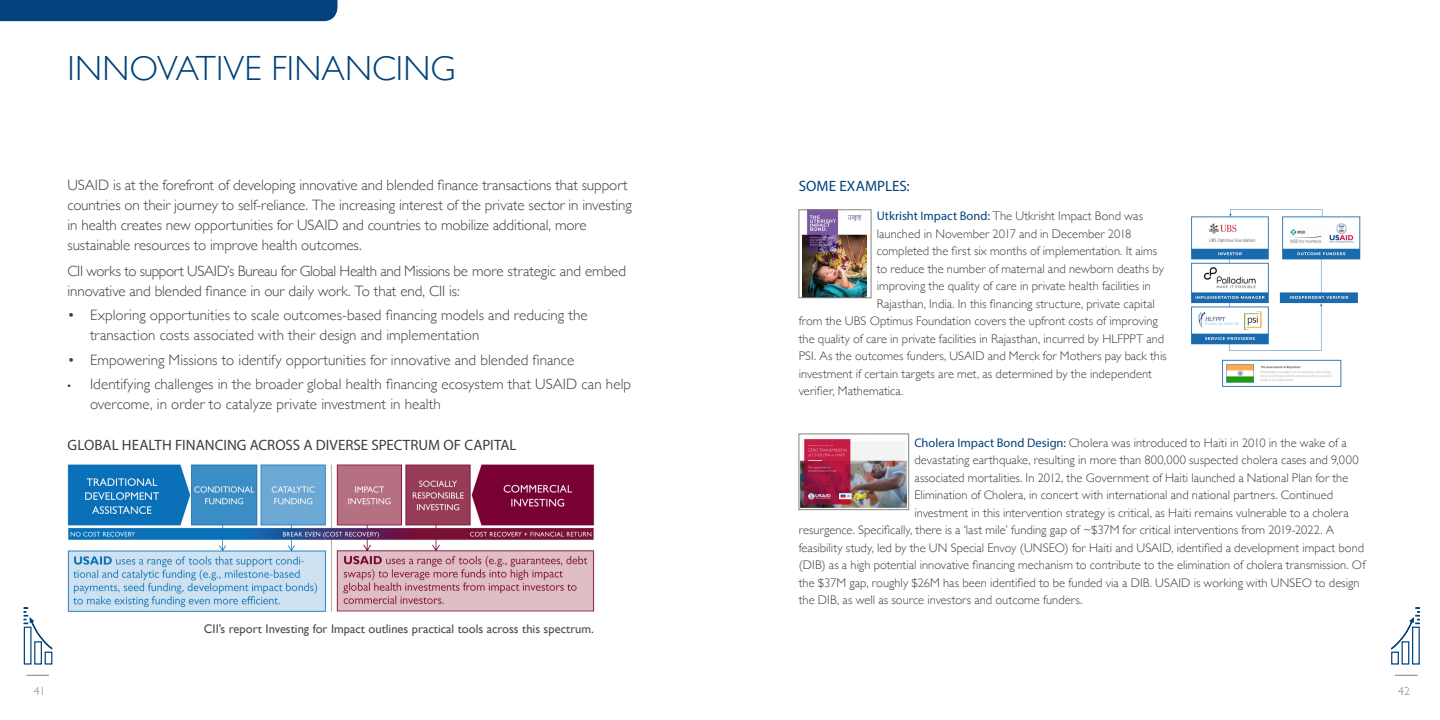
<style>
.page{position:relative;width:1440px;height:720px;background:#fff}
.page>*{position:absolute;margin:0;border:0;box-sizing:border-box;transform-origin:0 0}
.Title_Main{font:300 35px "Gill Sans";letter-spacing:.005em;color:#01427c}
.Leading_Large{font:300 15px/20px "Gill Sans";letter-spacing:-.005em;color:#3e3e3f}
.Leading_Large-2{font:15px "Myriad Pro";letter-spacing:-.005em;color:#3e3e3f}
.Leading_Large-3{font:15px "Myriad Pro";letter-spacing:.005em;color:#01427c}
.Leading_Large-4{font:300 12.5px "Gill Sans";color:#3e3e3f}
.t1{font:12.5px "Gill Sans";color:#4b4c4d}
.t2{font:300 11.75px "Gill Sans";color:#848482}
.s1{font-family:"Myriad Pro";font-weight:400;font-size:12.5px}
.s2{font-family:"Myriad Pro";font-weight:400;color:#01427c}
</style>
<div class="page">
<svg style="left:1395px;top:675px;width:23px;height:1px"></svg>
<div style="left:1391px;top:652px;width:8px;height:13px;border:1px solid #01427c"></div>
<div style="left:1402px;top:641px;width:7px;height:24px;border:1px solid #01427c"></div>
<div style="left:1412px;top:627px;width:8px;height:38px;border:1px solid #01427c"></div>
<svg style="left:1391px;top:607px;width:29px;height:44px"></svg>
<svg style="left:26px;top:675px;width:23px;height:1px"></svg>
<div style="left:45px;top:652px;width:7px;height:13px;border:1px solid #01427c"></div>
<div style="left:34px;top:641px;width:8px;height:24px;border:1px solid #01427c"></div>
<div style="left:24px;top:627px;width:8px;height:38px;border:1px solid #01427c"></div>
<svg style="left:24px;top:607px;width:29px;height:44px"></svg>
<div style="left:0;top:0;width:338px;height:21px;background:#01427c"></div>
<img style="left:801px;top:439px;width:106px;height:69px">
<div style="left:799px;top:434px;width:110px;height:76px;border:1px solid #848482"></div>
<img style="left:802px;top:212px;width:64px;height:84px">
<div style="left:799px;top:210px;width:72px;height:88px;border:1px solid #848482"></div>
<img style="left:50px;top:464px;width:545px;height:154px">
<img style="left:1191px;top:210px;width:170px;height:177px">
<p class="Title_Main" style="left:68px;top:41px;width:390px">INNOVATIVE FINANCING</p>
<p class="Leading_Large" style="left:68px;top:175px;width:566px">USAID is at the forefront of developing innovative and blended finance transactions that support countries on their journey to self-reliance. The increasing interest of the private sector in investing in health creates new opportunities for USAID and countries to mobilize additional, more sustainable resources to improve health outcomes.</p>
<p class="Leading_Large" style="left:68px;top:260px;width:560px">CII works to support USAID’s Bureau for Global Health and Missions be more strategic and embed innovative and blended finance in our daily work. To that end, CII is:</p>
<p class="Leading_Large" style="left:90px;top:305px;width:499px;text-indent:-22px">• Exploring opportunities to scale outcomes-based financing models and reducing the transaction costs associated with their design and implementation</p>
<p class="Leading_Large" style="left:68px;top:349px;width:508px">• Empowering Missions to identify opportunities for innovative and blended finance</p>
<p class="Leading_Large" style="left:90px;top:374px;width:543px;text-indent:-22px"><span class="s1">•</span> Identifying challenges in the broader global health financing ecosystem that USAID can help overcome, in order to catalyze private investment in health</p>
<p class="Leading_Large-2" style="left:68px;top:436px;width:451px">GLOBAL HEALTH FINANCING ACROSS A DIVERSE SPECTRUM OF CAPITAL</p>
<p class="t1" style="left:204px;top:621px;width:392px">CII’s report Investing for Impact outlines practical tools across this spectrum.</p>
<p class="Leading_Large-3" style="left:799px;top:177px;width:112px">SOME EXAMPLES:</p>
<p class="Leading_Large-4" style="left:877px;top:206px;width:268px"><span class="s2">Utkrisht Impact Bond:</span> The Utkrisht Impact Bond was</p>
<p class="Leading_Large-4" style="left:877px;top:224px;width:256px">launched in November 2017 and in December 2018</p>
<p class="Leading_Large-4" style="left:877px;top:241px;width:282px">completed the first six months of implementation. It aims</p>
<p class="Leading_Large-4" style="left:877px;top:259px;width:289px">to reduce the number of maternal and newborn deaths by</p>
<p class="Leading_Large-4" style="left:877px;top:276px;width:276px">improving the quality of care in private health facilities in</p>
<p class="Leading_Large-4" style="left:877px;top:294px;width:279px">Rajasthan, India. In this financing structure, private capital</p>
<p class="Leading_Large-4" style="left:799px;top:311px;width:361px">from the UBS Optimus Foundation covers the upfront costs of improving</p>
<p class="Leading_Large-4" style="left:799px;top:329px;width:367px">the quality of care in private facilities in Rajasthan, incurred by HLFPPT and</p>
<p class="Leading_Large-4" style="left:799px;top:346px;width:370px">PSI. As the outcomes funders, USAID and Merck for Mothers pay back this</p>
<p class="Leading_Large-4" style="left:799px;top:364px;width:355px">investment if certain targets are met, as determined by the independent</p>
<p class="Leading_Large-4" style="left:799px;top:381px;width:106px">verifier, Mathematica.</p>
<p class="Leading_Large-4" style="left:914px;top:433px;width:434px"><span class="s2">Cholera Impact Bond Design:</span> Cholera was introduced to Haiti in 2010 in the wake of a</p>
<p class="Leading_Large-4" style="left:914px;top:450px;width:446px">devastating earthquake, resulting in more than 800,000 suspected cholera cases and 9,000</p>
<p class="Leading_Large-4" style="left:914px;top:468px;width:435px">associated mortalities. In 2012, the Government of Haiti launched a National Plan for the</p>
<p class="Leading_Large-4" style="left:914px;top:485px;width:420px">Elimination of Cholera, in concert with international and national partners. Continued</p>
<p class="Leading_Large-4" style="left:914px;top:503px;width:436px">investment in this intervention strategy is critical, as Haiti remains vulnerable to a cholera</p>
<p class="Leading_Large-4" style="left:799px;top:520px;width:537px">resurgence. Specifically, there is a ‘last mile’ funding gap of ~$37M for critical interventions from 2019-2022. A</p>
<p class="Leading_Large-4" style="left:799px;top:538px;width:567px">feasibility study, led by the UN Special Envoy (UNSEO) for Haiti and USAID, identified a development impact bond</p>
<p class="Leading_Large-4" style="left:799px;top:555px;width:568px">(DIB) as a high potential innovative financing mechanism to contribute to the elimination of cholera transmission. Of</p>
<p class="Leading_Large-4" style="left:799px;top:573px;width:562px">the $37M gap, roughly $26M has been identified to be funded via a DIB. USAID is working with UNSEO to design</p>
<p class="Leading_Large-4" style="left:799px;top:590px;width:285px">the DIB, as well as source investors and outcome funders.</p>
<p class="t2" style="left:34px;top:682px;width:13px">41</p>
<p class="t2" style="left:1398px;top:682px;width:13px">42</p>
</div>
